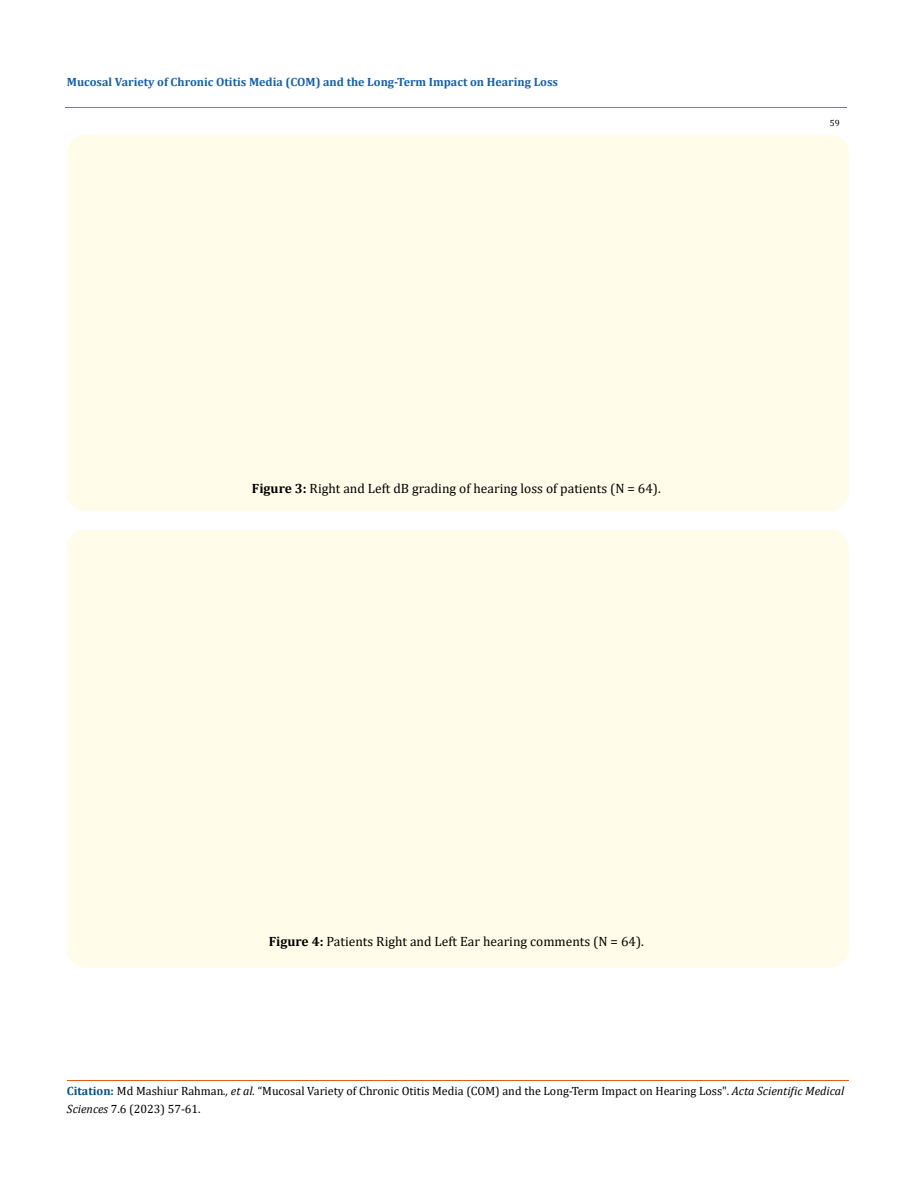
<style>
.page{position:relative;width:917px;height:1188px;background:#fff}
.page>*{position:absolute;margin:0;border:0;box-sizing:border-box;transform-origin:0 0}
.t1{font:13.5px "Cambria";color:#000}
.t2{font:12px/18px "Cambria";color:#000}
.t3{font:700 12px "Cambria";color:#1560a6}
.t4{font:9px "Cambria";color:#000}
.s1{font-weight:700}
.s2{font-weight:700;color:#035089}
.s3{font-style:italic}
</style>
<div class="page">
<div style="left:67px;top:135px;width:781px;height:376px;background:#fffde9;border-radius:18px"></div>
<div style="left:67px;top:530px;width:781px;height:438px;background:#fffde9;border-radius:18px"></div>
<hr style="left:65px;top:108px;width:782px;height:1px;background:#e05d1a">
<hr style="left:67px;top:1080px;width:781px;height:1px;background:#e05d1a">
<p class="t3" style="left:67px;top:73px;width:492px">Mucosal Variety of Chronic Otitis Media (COM) and the Long-Term Impact on Hearing Loss</p>
<p class="t1" style="left:252px;top:480px;width:410px"><span class="s1">Figure 3:</span> Right and Left dB grading of hearing loss of patients (N = 64).</p>
<p class="t4" style="left:829px;top:118px;width:11px">59</p>
<p class="t1" style="left:269px;top:933px;width:376px"><span class="s1">Figure 4:</span> Patients Right and Left Ear hearing comments (N = 64).</p>
<p class="t2" style="left:67px;top:1082px;width:779px"><span class="s2">Citation:</span> Md Mashiur Rahman<span class="s3">., et al.</span> “Mucosal Variety of Chronic Otitis Media (COM) and the Long-Term Impact on Hearing Loss". <span class="s3">Acta Scientific Medical<br>Sciences</span> 7.6 (2023) 57-61.</p>
</div>
